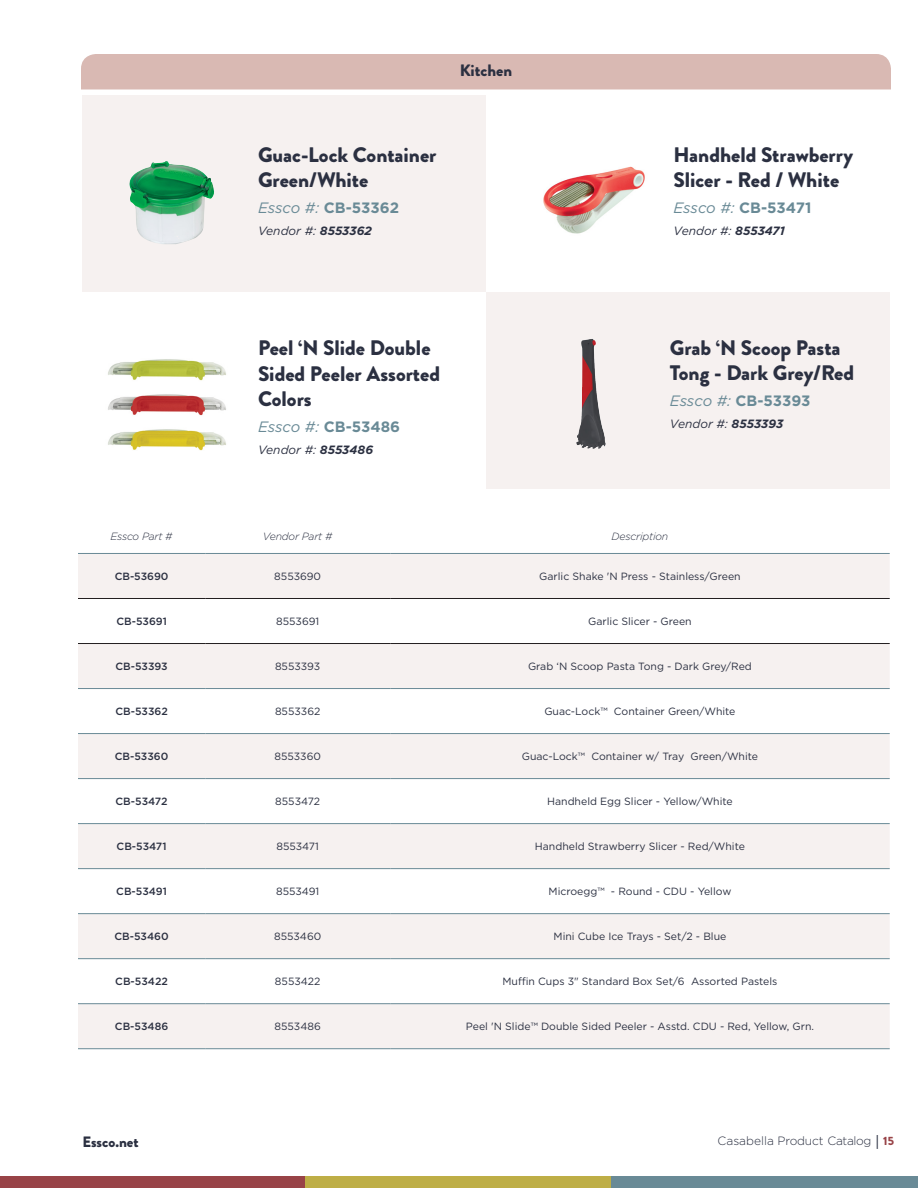
<style>
.page{position:relative;width:918px;height:1188px;background:#fff}
.page>*{position:absolute;margin:0;border:0;box-sizing:border-box;transform-origin:0 0}
.t1{font:900 21px/25.5px "Brandon Grotesque";color:#2b3041}
.t2{font:900 16.5px "Brandon Grotesque";color:#2b3041}
.t3{font:700 15px "Gotham";color:#698a96}
.t4{font:900 15px "Brandon Grotesque";color:#2b3041}
.t5{font:italic 12px "Gotham";color:#2b3041}
.t6{font:300 12px "Gotham";letter-spacing:-.01em;color:#2b3041}
.t7{font:10.5px "Gotham";color:#2b3041}
.t8{font:500 10.5px "Gotham";color:#2b3041}
.t9{font:italic 300 10.5px "Gotham";letter-spacing:-.02em;color:#2b3041}
.s1{font-weight:400;font-style:italic}
.s2{font-weight:700}
.s3{font-weight:400;font-size:15px}
.s4{font-family:"Brandon Grotesque";font-weight:900;color:#984347}
</style>
<div class="page">
<div style="left:0;top:1176px;width:305px;height:12px;background:#984347"></div>
<div style="left:305px;top:1176px;width:306px;height:12px;background:#beae46"></div>
<div style="left:611px;top:1176px;width:307px;height:12px;background:#698a96"></div>
<div style="left:486px;top:292px;width:403px;height:197px;background:#f6f1f0"></div>
<div style="left:81px;top:54px;width:810px;height:35px;background:#d9b9b3"></div>
<div style="left:83px;top:95px;width:403px;height:197px;background:#f6f1f0"></div>
<img style="left:129px;top:161px;width:85px;height:83px">
<svg style="left:78px;top:554px;width:812px;height:494px;fill:#f6f1f0"></svg>
<hr style="left:78px;top:553px;width:127px;height:1px;background:#698a96">
<hr style="left:205px;top:553px;width:185px;height:1px;background:#698a96">
<hr style="left:390px;top:553px;width:500px;height:1px;background:#698a96">
<hr style="left:78px;top:688px;width:127px;height:1px;background:#698a96">
<hr style="left:205px;top:688px;width:185px;height:1px;background:#698a96">
<hr style="left:390px;top:688px;width:500px;height:1px;background:#698a96">
<hr style="left:78px;top:733px;width:127px;height:1px;background:#698a96">
<hr style="left:205px;top:733px;width:185px;height:1px;background:#698a96">
<hr style="left:390px;top:733px;width:500px;height:1px;background:#698a96">
<hr style="left:78px;top:778px;width:127px;height:1px;background:#698a96">
<hr style="left:205px;top:778px;width:185px;height:1px;background:#698a96">
<hr style="left:390px;top:778px;width:500px;height:1px;background:#698a96">
<hr style="left:78px;top:823px;width:127px;height:1px;background:#698a96">
<hr style="left:205px;top:823px;width:185px;height:1px;background:#698a96">
<hr style="left:390px;top:823px;width:500px;height:1px;background:#698a96">
<hr style="left:78px;top:868px;width:127px;height:1px;background:#698a96">
<hr style="left:205px;top:868px;width:185px;height:1px;background:#698a96">
<hr style="left:390px;top:868px;width:500px;height:1px;background:#698a96">
<hr style="left:78px;top:913px;width:127px;height:1px;background:#698a96">
<hr style="left:205px;top:913px;width:185px;height:1px;background:#698a96">
<hr style="left:390px;top:913px;width:500px;height:1px;background:#698a96">
<hr style="left:78px;top:958px;width:127px;height:1px;background:#698a96">
<hr style="left:205px;top:958px;width:185px;height:1px;background:#698a96">
<hr style="left:390px;top:958px;width:500px;height:1px;background:#698a96">
<hr style="left:78px;top:1003px;width:127px;height:1px;background:#698a96">
<hr style="left:205px;top:1003px;width:185px;height:1px;background:#698a96">
<hr style="left:390px;top:1003px;width:500px;height:1px;background:#698a96">
<hr style="left:78px;top:1048px;width:127px;height:1px;background:#698a96">
<hr style="left:205px;top:1048px;width:185px;height:1px;background:#698a96">
<hr style="left:390px;top:1048px;width:500px;height:1px;background:#698a96">
<hr style="left:78px;top:598px;width:127px;height:1px;background:#231f20">
<hr style="left:205px;top:598px;width:185px;height:1px;background:#231f20">
<hr style="left:390px;top:598px;width:500px;height:1px;background:#231f20">
<hr style="left:78px;top:643px;width:127px;height:1px;background:#231f20">
<hr style="left:205px;top:643px;width:185px;height:1px;background:#231f20">
<hr style="left:390px;top:643px;width:500px;height:1px;background:#231f20">
<img style="left:108px;top:359px;width:118px;height:92px">
<img style="left:576px;top:339px;width:30px;height:110px">
<img style="left:543px;top:166px;width:102px;height:68px">
<p class="t2" style="left:460px;top:59px;width:54px">Kitchen</p>
<p class="t1" style="left:258px;top:142px;width:180px">Guac-Lock Container<br>Green/White</p>
<p class="t3" style="left:258px;top:197px;width:142px"><span class="s1">Essco #:</span> CB-53362</p>
<p class="t5" style="left:258px;top:223px;width:115px">Vendor #: <span class="s2">8553362</span></p>
<p class="t1" style="left:258px;top:335px;width:184px">Peel ‘N Slide Double<br>Sided Peeler Assorted<br>Colors</p>
<p class="t3" style="left:258px;top:416px;width:144px"><span class="s1">Essco #:</span> CB-53486</p>
<p class="t5" style="left:258px;top:442px;width:116px">Vendor #: <span class="s2">8553486</span></p>
<p class="t1" style="left:674px;top:142px;width:181px">Handheld Strawberry<br>Slicer - Red / White</p>
<p class="t3" style="left:674px;top:197px;width:140px"><span class="s1">Essco #:</span> CB-53471</p>
<p class="t5" style="left:674px;top:223px;width:113px">Vendor #: <span class="s2">8553471</span></p>
<p class="t1" style="left:670px;top:335px;width:186px">Grab ‘N Scoop Pasta<br>Tong - Dark Grey/Red</p>
<p class="t3" style="left:670px;top:390px;width:142px"><span class="s1">Essco #:</span> CB-53393</p>
<p class="t5" style="left:670px;top:416px;width:115px">Vendor #: <span class="s2">8553393</span></p>
<p class="t9" style="left:111px;top:529px;width:64px">Essco Part #</p>
<p class="t9" style="left:263px;top:529px;width:71px">Vendor Part #</p>
<p class="t9" style="left:612px;top:529px;width:58px">Description</p>
<p class="t8" style="left:115px;top:570px;width:55px">CB-53690</p>
<p class="t7" style="left:274px;top:570px;width:48px">8553690</p>
<p class="t7" style="left:539px;top:570px;width:203px">Garlic Shake 'N Press - Stainless/Green</p>
<p class="t8" style="left:116px;top:615px;width:52px">CB-53691</p>
<p class="t7" style="left:276px;top:615px;width:45px">8553691</p>
<p class="t7" style="left:588px;top:615px;width:105px">Garlic Slicer - Green</p>
<p class="t8" style="left:115px;top:660px;width:54px">CB-53393</p>
<p class="t7" style="left:275px;top:660px;width:47px">8553393</p>
<p class="t7" style="left:528px;top:660px;width:225px">Grab ‘N Scoop Pasta Tong - Dark Grey/Red</p>
<p class="t8" style="left:115px;top:705px;width:54px">CB-53362</p>
<p class="t7" style="left:275px;top:705px;width:47px">8553362</p>
<p class="t7" style="left:544px;top:705px;width:193px">Guac-Lock™ Container Green/White</p>
<p class="t8" style="left:115px;top:750px;width:55px">CB-53360</p>
<p class="t7" style="left:274px;top:750px;width:48px">8553360</p>
<p class="t7" style="left:522px;top:750px;width:238px">Guac-Lock™ Container w/ Tray Green/White</p>
<p class="t8" style="left:116px;top:795px;width:54px">CB-53472</p>
<p class="t7" style="left:275px;top:795px;width:46px">8553472</p>
<p class="t7" style="left:547px;top:795px;width:187px">Handheld Egg Slicer - Yellow/White</p>
<p class="t8" style="left:117px;top:840px;width:52px">CB-53471</p>
<p class="t7" style="left:276px;top:840px;width:44px">8553471</p>
<p class="t7" style="left:535px;top:840px;width:212px">Handheld Strawberry Slicer - Red/White</p>
<p class="t8" style="left:116px;top:885px;width:52px">CB-53491</p>
<p class="t7" style="left:276px;top:885px;width:45px">8553491</p>
<p class="t7" style="left:549px;top:885px;width:184px">Microegg™ - Round - CDU - Yellow</p>
<p class="t8" style="left:114px;top:930px;width:56px">CB-53460</p>
<p class="t7" style="left:274px;top:930px;width:49px">8553460</p>
<p class="t7" style="left:554px;top:930px;width:174px">Mini Cube Ice Trays - Set/2 - Blue</p>
<p class="t8" style="left:115px;top:975px;width:54px">CB-53422</p>
<p class="t7" style="left:275px;top:975px;width:47px">8553422</p>
<p class="t7" style="left:502px;top:975px;width:277px">Muffin Cups 3" Standard Box Set/6 Assorted Pastels</p>
<p class="t8" style="left:115px;top:1020px;width:55px">CB-53486</p>
<p class="t7" style="left:275px;top:1020px;width:48px">8553486</p>
<p class="t7" style="left:466px;top:1020px;width:350px">Peel 'N Slide™ Double Sided Peeler - Asstd. CDU - Red, Yellow, Grn.</p>
<p class="t4" style="left:82px;top:1131px;width:58px">Essco.net</p>
<p class="t6" style="left:718px;top:1133px;width:178px">Casabella Product Catalog <span class="s3">|</span> <span class="s4">15</span></p>
</div>
